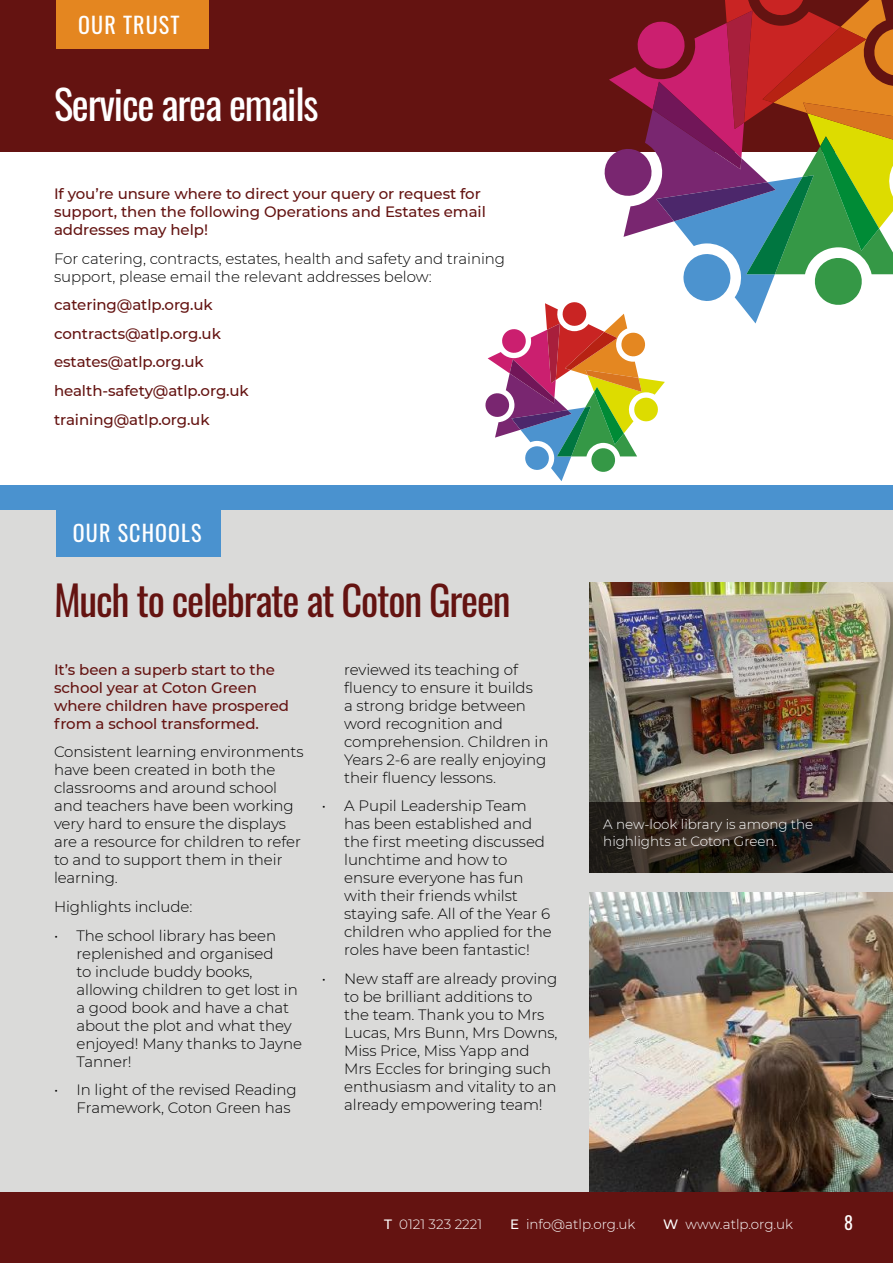
<style>
.page{position:relative;width:893px;height:1263px;background:#fff}
.page>*{position:absolute;margin:0;border:0;box-sizing:border-box;transform-origin:0 0}
.t1{font:40.5px "Oswald";letter-spacing:-.03em;color:#641311}
.t2{font:40.5px "Oswald";letter-spacing:-.03em;color:#fff}
.t3{font:22.05px "Oswald";letter-spacing:.05em;color:#fff}
.t4{font:18px "Oswald";color:#fff}
.t5{font:300 15px/18px "Montserrat";letter-spacing:-.005em;color:#000}
.t6{font:500 15px/18px "Montserrat";letter-spacing:-.005em;color:#641311}
.t7{font:300 13.5px/16.2px "Montserrat";letter-spacing:-.005em;color:#fff}
.s1{font-weight:500}
</style>
<div class="page">
<div style="left:0;top:509px;width:893px;height:684px;background:#dadad9"></div>
<div style="left:56px;top:509px;width:165px;height:48px;background:#4a92cf"></div>
<img style="left:589px;top:892px;width:304px;height:301px">
<img style="left:589px;top:583px;width:304px;height:220px">
<svg style="left:589px;top:803px;width:304px;height:70px;background:#2f2820"></svg>
<div style="left:0;top:1193px;width:893px;height:70px;background:#641311"></div>
<div style="left:0;top:0;width:893px;height:152px;background:#641311"></div>
<div style="left:56px;top:0;width:152px;height:48px;background:#e48620"></div>
<div style="left:0;top:485px;width:893px;height:24px;background:#4a92cf"></div>
<svg style="left:485px;top:0;width:408px;height:481px"></svg>
<h2 class="t3" style="left:78px;top:5px;width:103px">OUR TRUST</h2>
<h1 class="t2" style="left:54px;top:68px;width:266px">Service area emails</h1>
<p class="t6" style="left:54px;top:184px;width:433px">If you’re unsure where to direct your query or request for support, then the following Operations and Estates email addresses may help!</p>
<p class="t5" style="left:54px;top:249px;width:453px">For catering, contracts, estates, health and safety and training support, please email the relevant addresses below:</p>
<p class="t6" style="left:54px;top:290px;width:196px;line-height:28.7px">catering@atlp.org.uk contracts@atlp.org.uk estates@atlp.org.uk health-safety@atlp.org.uk training@atlp.org.uk</p>
<h2 class="t3" style="left:73px;top:514px;width:130px">OUR SCHOOLS</h2>
<h1 class="t1" style="left:54px;top:565px;width:458px">Much to celebrate at Coton Green</h1>
<p class="t6" style="left:54px;top:660px;width:237px">It’s been a superb start to the school year at Coton Green where children have prospered from a school transformed.</p>
<p class="t5" style="left:54px;top:742px;width:251px">Consistent learning environments have been created in both the classrooms and around school and teachers have been working very hard to ensure the displays are a resource for children to refer to and to support them in their learning.</p>
<p class="t5" style="left:54px;top:897px;width:140px">Highlights include:</p>
<p class="t5" style="left:76px;top:926px;width:227px;text-indent:-22px">• The school library has been replenished and organised<br>to include buddy books, allowing children to get lost in a good book and have a chat about the plot and what they enjoyed! Many thanks to Jayne<br>Tanner!</p>
<p class="t5" style="left:76px;top:1080px;width:222px;text-indent:-22px">• In light of the revised Reading<br>Framework, Coton Green has</p>
<p class="t5" style="left:344px;top:660px;width:206px">reviewed its teaching of fluency to ensure it builds<br>a strong bridge between word recognition and comprehension. Children in<br>Years 2-6 are really enjoying their fluency lessons.</p>
<p class="t5" style="left:344px;top:796px;width:209px;text-indent:-22px">• A Pupil Leadership Team has been established and the first meeting discussed lunchtime and how to ensure everyone has fun with their friends whilst staying safe. All of the Year 6 children who applied for the roles have been fantastic!</p>
<p class="t5" style="left:344px;top:969px;width:215px;text-indent:-22px">• New staff are already proving to be brilliant additions to the team. Thank you to Mrs<br>Lucas, Mrs Bunn, Mrs Downs,<br>Miss Price, Miss Yapp and<br>Mrs Eccles for bringing such enthusiasm and vitality to an already empowering team!</p>
<p class="t7" style="left:603px;top:816px;width:212px">A new-look library is among the highlights at Coton Green.</p>
<p class="t7" style="left:384px;top:1216px;width:99px"><span class="s1">T</span> 0121 323 2221</p>
<p class="t7" style="left:510px;top:1216px;width:127px"><span class="s1">E</span> info@atlp.org.uk</p>
<p class="t7" style="left:663px;top:1216px;width:131px"><span class="s1">W</span> www.atlp.org.uk</p>
<p class="t4" style="left:844px;top:1207px;width:10px">8</p>
</div>
